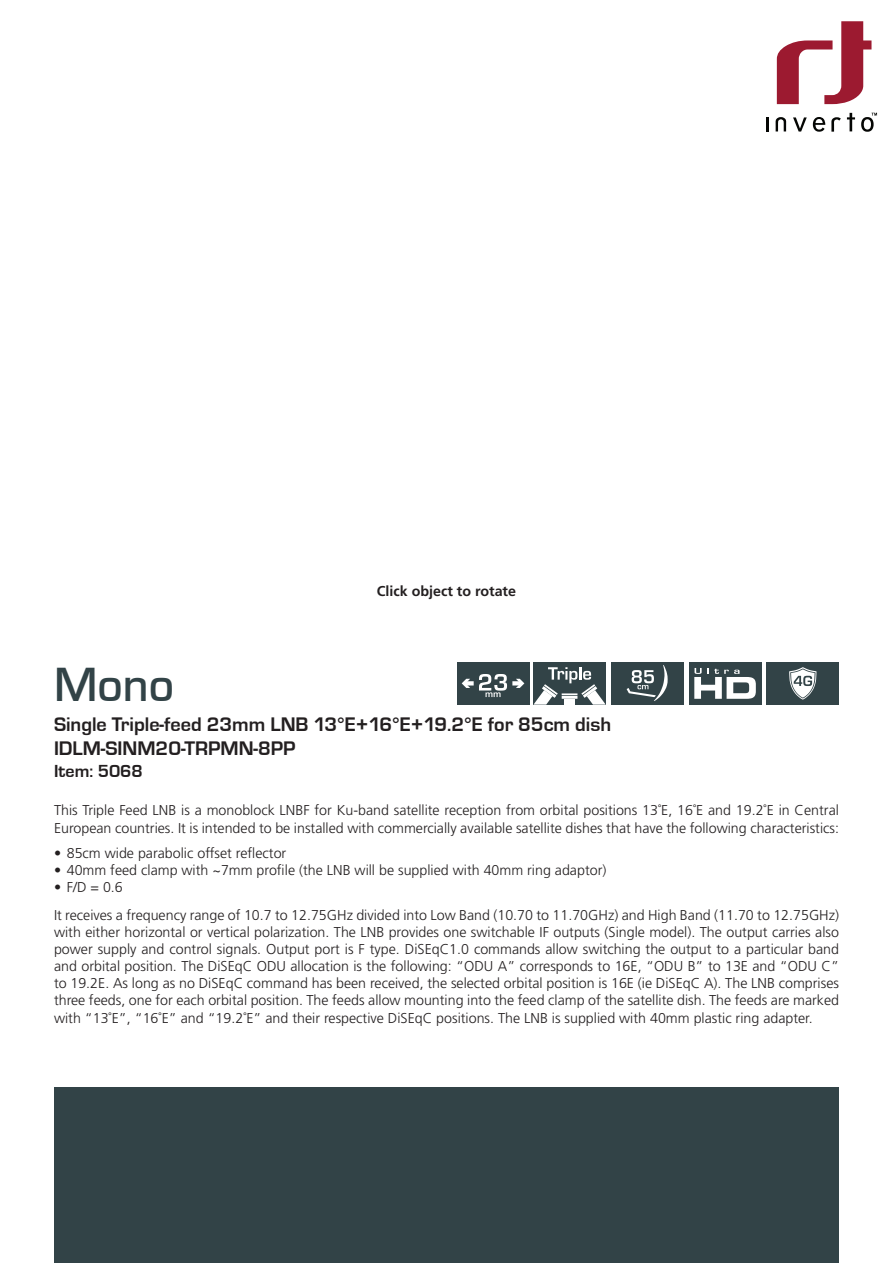
<style>
.page{position:relative;width:893px;height:1263px;background:#fff}
.page>*{position:absolute;margin:0;border:0;box-sizing:border-box;transform-origin:0 0}
.t1{font:500 49.5px "Eurostile T";color:#324347}
.t2{font:700 20.25px "Eurostile T";color:#231f20}
.t3{font:700 18px "Eurostile T";color:#231f20}
.Running_texts{font:300 14.25px/17.1px "Frutiger";color:#231f20}
.t4{font:700 14.25px "Frutiger";color:#231f20}
</style>
<div class="page">
<div style="left:54px;top:1087px;width:785px;height:176px;background:#324347"></div>
<svg style="left:777px;top:21px;width:94px;height:83px"></svg>
<svg style="left:847px;top:113px;width:8px;height:18px"></svg>
<hr style="left:766px;top:117px;width:3px;height:15px;background:#050604">
<svg style="left:793px;top:117px;width:14px;height:15px"></svg>
<svg style="left:813px;top:117px;width:12px;height:15px"></svg>
<svg style="left:861px;top:113px;width:16px;height:19px"></svg>
<svg style="left:831px;top:117px;width:10px;height:15px"></svg>
<svg style="left:776px;top:117px;width:10px;height:14px"></svg>
<div style="left:689px;top:662px;width:72px;height:43px;background:#324347"></div>
<svg style="left:694px;top:668px;width:62px;height:31px"></svg>
<div style="left:767px;top:662px;width:72px;height:43px;background:#324347"></div>
<svg style="left:789px;top:667px;width:27px;height:32px"></svg>
<div style="left:533px;top:662px;width:73px;height:43px;background:#324347"></div>
<svg style="left:533px;top:667px;width:73px;height:38px"></svg>
<div style="left:564px;top:699px;width:11px;height:6px;background:#fff"></div>
<div style="left:457px;top:662px;width:72px;height:43px;background:#324347"></div>
<svg style="left:462px;top:674px;width:62px;height:23px"></svg>
<div style="left:611px;top:662px;width:72px;height:43px;background:#324347"></div>
<svg style="left:627px;top:665px;width:41px;height:36px"></svg>
<p class="t4" style="left:377px;top:582px;width:141px">Click object to rotate</p>
<p class="t1" style="left:54px;top:657px;width:122px">Mono</p>
<p class="t2" style="left:54px;top:713px;width:559px">Single Triple-feed 23mm LNB 13°E+16°E+19.2°E for 85cm dish</p>
<p class="t2" style="left:54px;top:737px;width:243px">IDLM-SINM20-TRPMN-8PP</p>
<p class="t3" style="left:54px;top:761px;width:90px">Item: 5068</p>
<p class="Running_texts" style="left:54px;top:802px;width:786px">This Triple Feed LNB is a monoblock LNBF for Ku-band satellite reception from orbital positions 13 ,E˚ 16 E˚ and 19.2 i nE˚ Central<br>European countries isIt. intended to be installed with commercially available satellite dishes that have the following characteristics:</p>
<p class="Running_texts" style="left:54px;top:844px;width:234px">• 85cm wide parabolic offset reflector</p>
<p class="Running_texts" style="left:54px;top:862px;width:554px">• 40mm feed clamp with ~7mm profile (the LNB will be supplied with 40mm ring adaptor(</p>
<p class="Running_texts" style="left:54px;top:879px;width:70px">• D/F = 0.6</p>
<p class="Running_texts" style="left:54px;top:906px;width:787px;text-align:justify">It receives a frequency range of 10.7 to 12.75GHz divided into Low Band (10.70 to 11.70GHz) and High Band (11.70 to 12.75GHz( with either horizontal or vertical polarization. The LNB provides one switchable IF outputs (Single model .) The output carries also power supply and control signals. Output port is F type. DiSEqC1.0 commands allow switching the output to a particular band and orbital position. The DiSEqC ODU allocation is the following “: ODU A” corresponds to 16 “, E ODU B” to 13E and “ODU C“ to 19.2 .E As long as no DiSEqC command has been received, the selected orbital position is 16E (ie DiSEqC A .) The LNB comprises three feeds, one for each orbital position. The feeds allow mounting into the feed clamp of the satellite dish. The feeds are marked with “13 “,”E ˚ 16 E˚ ” and “19.2 E˚ ” and their respective DiSEqC positions. The LNB is supplied with 40mm plastic ring adapter.</p>
</div>
